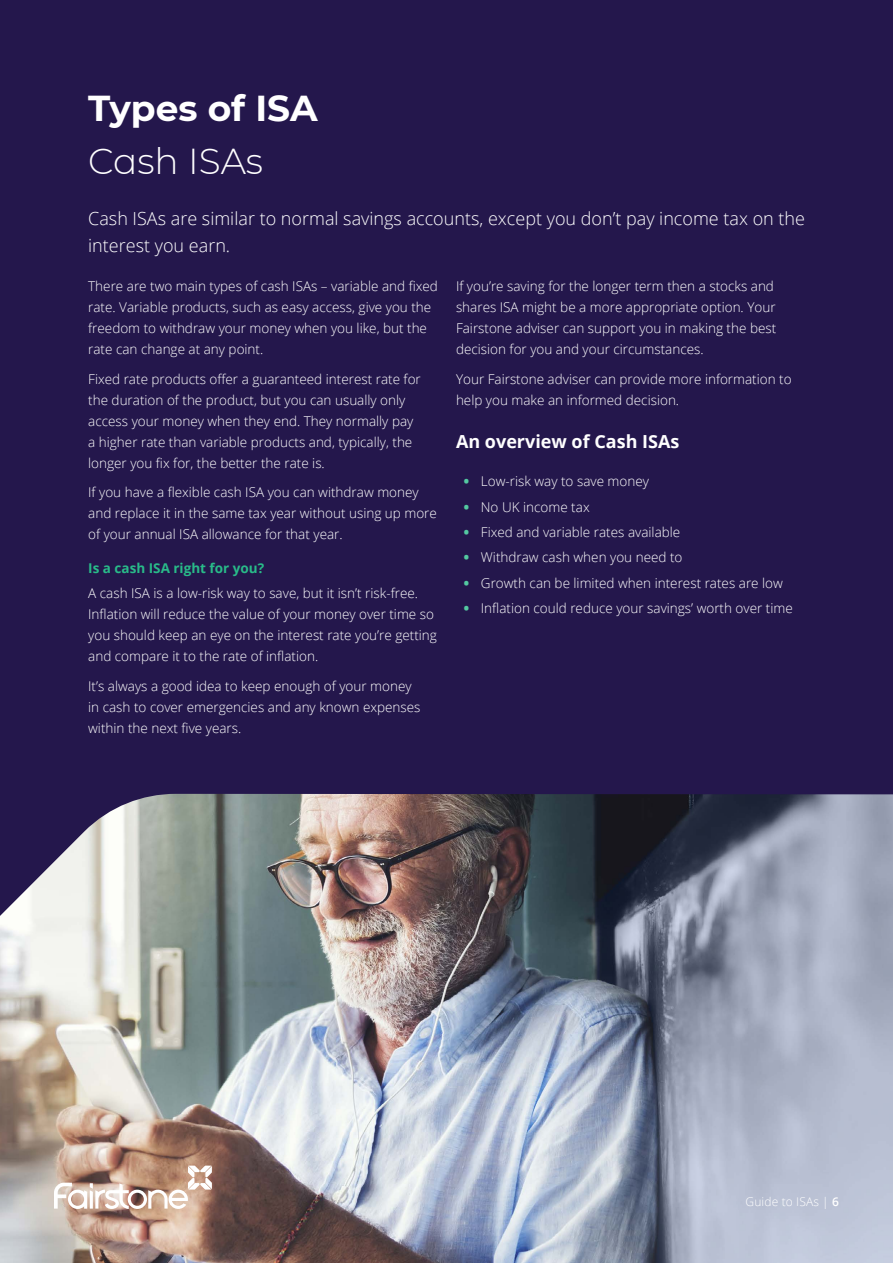
<style>
.page{position:relative;width:893px;height:1263px;background:#24174c}
.page>*{position:absolute;margin:0;border:0;box-sizing:border-box;transform-origin:0 0}
.t1{font:700 36px "Montserrat";color:#fff}
.t2{font:300 36px "Montserrat";color:#fff}
.t3{font:300 18px/27px "Open Sans";color:#fff}
.t4{font:700 18px "Open Sans";color:#fff}
.t5{font:300 13.5px/21px "Open Sans";color:#fff}
.t6{font:700 13.5px "Open Sans";color:#29bb89}
.t7{font:300 12px "Open Sans";letter-spacing:.01em;color:#fff}
.s1{font-weight:800;color:#54c9a1}
.s2{font-weight:600}
</style>
<div class="page">
<img style="left:0;top:794px;width:893px;height:469px">
<svg style="left:54px;top:1165px;width:158px;height:44px;background:#cbae9e"></svg>
<h1 class="t1" style="left:88px;top:82px;width:231px">Types of ISA</h1>
<h1 class="t2" style="left:88px;top:137px;width:176px">Cash ISAs</h1>
<h2 class="t3" style="left:88px;top:205px;width:718px">Cash ISAs are similar to normal savings accounts, except you don’t pay income tax on the interest you earn.</h2>
<p class="t5" style="left:88px;top:275px;width:351px">There are two main types of cash ISAs – variable and fixed rate. Variable products, such as easy access, give you the freedom to withdraw your money when you like, but the rate can change at any point.</p>
<p class="t5" style="left:88px;top:368px;width:334px">Fixed rate products offer a guaranteed interest rate for the duration of the product, but you can usually only access your money when they end. They normally pay a higher rate than variable products and, typically, the longer you fix for, the better the rate is.</p>
<p class="t5" style="left:88px;top:481px;width:350px">If you have a flexible cash ISA you can withdraw money and replace it in the same tax year without using up more of your annual ISA allowance for that year.</p>
<p class="t6" style="left:88px;top:559px;width:177px">Is a cash ISA right for you?</p>
<p class="t5" style="left:88px;top:582px;width:350px">A cash ISA is a low-risk way to save, but it isn’t risk-free.<br>Inflation will reduce the value of your money over time so you should keep an eye on the interest rate you’re getting and compare it to the rate of inflation.</p>
<p class="t5" style="left:88px;top:675px;width:334px">It’s always a good idea to keep enough of your money in cash to cover emergencies and any known expenses within the next five years.</p>
<p class="t5" style="left:456px;top:275px;width:322px">If you’re saving for the longer term then a stocks and shares ISA might be a more appropriate option. Your Fairstone adviser can support you in making the best decision for you and your circumstances.</p>
<p class="t5" style="left:456px;top:368px;width:337px">Your Fairstone adviser can provide more information to help you make an informed decision.</p>
<h2 class="t4" style="left:456px;top:429px;width:225px">An overview of Cash ISAs</h2>
<p class="t5" style="left:464px;top:471px;width:187px"><span class="s1">•</span> Low-risk way to save money</p>
<p class="t5" style="left:464px;top:496px;width:127px"><span class="s1">•</span> No UK income tax</p>
<p class="t5" style="left:464px;top:521px;width:218px"><span class="s1">•</span> Fixed and variable rates available</p>
<p class="t5" style="left:464px;top:546px;width:220px"><span class="s1">•</span> Withdraw cash when you need to</p>
<p class="t5" style="left:464px;top:572px;width:320px"><span class="s1">•</span> Growth can be limited when interest rates are low</p>
<p class="t5" style="left:464px;top:597px;width:330px"><span class="s1">•</span> Inflation could reduce your savings’ worth over time</p>
<p class="t7" style="left:746px;top:1194px;width:95px">Guide to ISAs | <span class="s2">6</span></p>
<p class="t7" style="left:735px;top:1194px;width:85px">Document Title</p>
</div>
